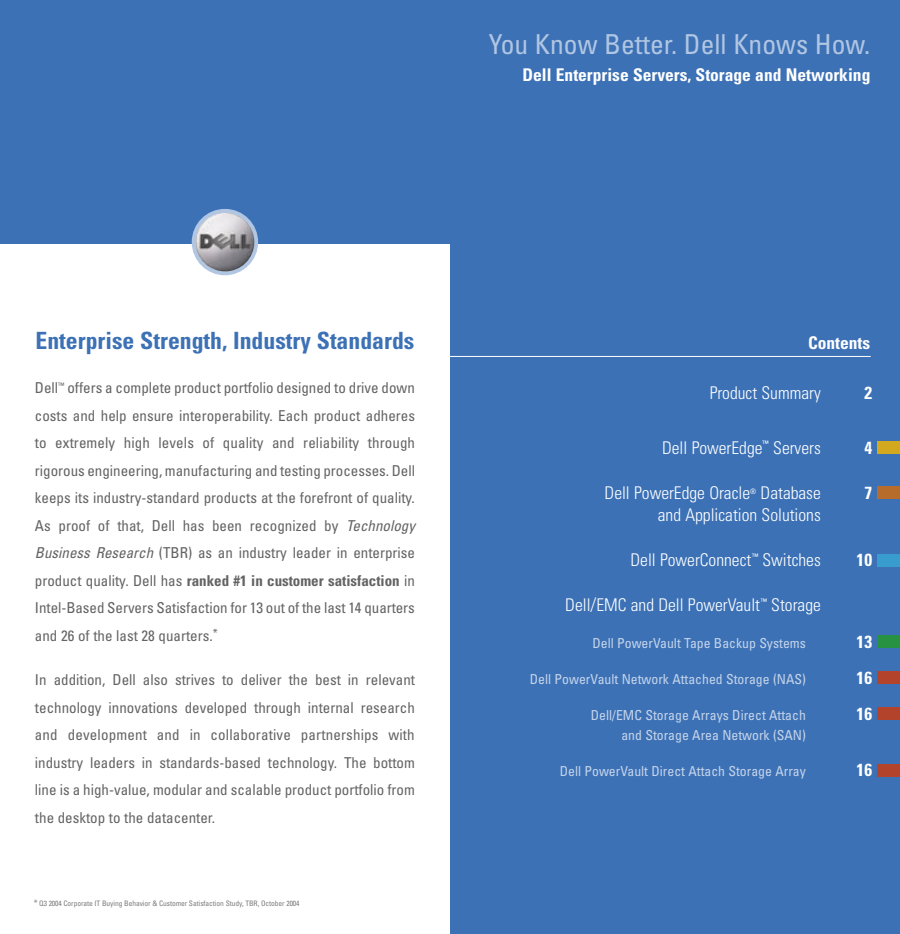
<style>
.page{position:relative;width:900px;height:934px;background:#fff}
.page>*{position:absolute;margin:0;border:0;box-sizing:border-box;transform-origin:0 0}
.t1{font:condensed 27.5px "Univers LT Std";color:#b1c6e2}
.t2{font:700 condensed 23.75px "Univers LT Std";color:#3c71b6}
.t3{font:300 condensed 17.5px "Univers LT Std";color:#fff}
.t4{font:700 condensed 17.5px "Univers LT Std";color:#fff}
.Lead-in_Body{font:condensed 15px/27.5px "Univers LT Std";color:#636363;text-align:justify}
.t5{font:condensed 13.75px "Univers LT Std";color:#c5d4e9}
.Body_Copy{font:condensed 7.5px "Univers LT Std";letter-spacing:-.01em;color:#7c7c7c}
.t6{font:condensed 7.5px "Univers LT Std";color:#fff}
.s1{font-style:italic}
.s2{font-weight:700}
.s3{font-size:8.75px}
</style>
<div class="page">
<div style="left:450px;top:0;width:450px;height:934px;background:#3c71b6"></div>
<div style="left:0;top:0;width:450px;height:243px;background:#3c71b6"></div>
<img style="left:194px;top:211px;width:62px;height:62px;border-radius:50%">
<div style="left:192px;top:209px;width:66px;height:66px;border:4px solid #b1c6e2;border-radius:50%"></div>
<hr style="left:450px;top:356px;width:421px;height:1px;background:#fff">
<div style="left:877px;top:441px;width:23px;height:13px;background:#d1a81e"></div>
<div style="left:877px;top:486px;width:23px;height:13px;background:#b76c2c"></div>
<div style="left:877px;top:635px;width:23px;height:13px;background:#289243"></div>
<div style="left:877px;top:554px;width:23px;height:13px;background:#389dce"></div>
<div style="left:877px;top:671px;width:23px;height:13px;background:#b3432b"></div>
<div style="left:877px;top:707px;width:23px;height:13px;background:#b3432b"></div>
<div style="left:877px;top:764px;width:23px;height:12px;background:#b3432b"></div>
<p class="t1" style="left:489px;top:26px;width:383px">You Know Better. Dell Knows How.</p>
<p class="t4" style="left:522px;top:64px;width:350px">Dell Enterprise Servers, Storage and Networking</p>
<p class="t2" style="left:36px;top:326px;width:380px">Enterprise Strength, Industry Standards</p>
<p class="Lead-in_Body" style="left:35px;top:374px;width:382px">Dell<sup>™</sup> offers a complete product portfolio designed to drive down costs and help ensure interoperability. Each product adheres to extremely high levels of quality and reliability through rigorous engineering, manufacturing and testing processes. Dell keeps its industry-standard products at the forefront of quality.<br>As proof of that, Dell has been recognized by <span class="s1">Technology Business Research</span> (TBR) as an industry leader in enterprise product quality. Dell has <span class="s2">ranked #1 in customer satisfaction</span> in Intel-Based Servers Satisfaction for 13 out of the last 14 quarters and 26 of the last 28 quarters.<sup>*</sup></p>
<p class="Lead-in_Body" style="left:35px;top:666px;width:382px">In addition, Dell also strives to deliver the best in relevant technology innovations developed through internal research and development and in collaborative partnerships with industry leaders in standards-based technology. The bottom line is a high-value, modular and scalable product portfolio from the desktop to the datacenter.</p>
<p class="Body_Copy" style="left:34px;top:899px;width:267px"><span class="s3">*</span> Q3 2004 Corporate IT Buying Behavior &amp; Customer Satisfaction Study, TBR, October 2004</p>
<p class="t4" style="left:808px;top:332px;width:64px">Contents</p>
<p class="t3" style="left:710px;top:382px;width:113px">Product Summary</p>
<p class="t4" style="left:864px;top:382px;width:9px">2</p>
<p class="t3" style="left:662px;top:437px;width:102px">Dell PowerEdge</p>
<p class="t6" style="left:763px;top:439px;width:8px">™</p>
<p class="t3" style="left:773px;top:437px;width:49px">Servers</p>
<p class="t4" style="left:864px;top:437px;width:9px">4</p>
<p class="t3" style="left:605px;top:482px;width:147px">Dell PowerEdge Oracle</p>
<p class="t6" style="left:750px;top:486px;width:7px">®</p>
<p class="t3" style="left:761px;top:482px;width:62px">Database</p>
<p class="t4" style="left:864px;top:482px;width:9px">7</p>
<p class="t3" style="left:658px;top:505px;width:165px">and Application Solutions</p>
<p class="t3" style="left:631px;top:550px;width:122px">Dell PowerConnect</p>
<p class="t6" style="left:752px;top:551px;width:8px">™</p>
<p class="t3" style="left:763px;top:550px;width:60px">Switches</p>
<p class="t4" style="left:857px;top:549px;width:17px">10</p>
<p class="t3" style="left:565px;top:595px;width:196px">Dell/EMC and Dell PowerVault</p>
<p class="t6" style="left:761px;top:596px;width:8px">™</p>
<p class="t3" style="left:771px;top:595px;width:51px">Storage</p>
<p class="t5" style="left:592px;top:634px;width:215px">Dell PowerVault Tape Backup Systems</p>
<p class="t4" style="left:857px;top:631px;width:17px">13</p>
<p class="t5" style="left:530px;top:670px;width:278px">Dell PowerVault Network Attached Storage (NAS)</p>
<p class="t4" style="left:857px;top:667px;width:17px">16</p>
<p class="t5" style="left:591px;top:706px;width:217px">Dell/EMC Storage Arrays Direct Attach</p>
<p class="t4" style="left:857px;top:703px;width:17px">16</p>
<p class="t5" style="left:621px;top:726px;width:186px">and Storage Area Network (SAN)</p>
<p class="t5" style="left:560px;top:763px;width:248px">Dell PowerVault Direct Attach Storage Array</p>
<p class="t4" style="left:857px;top:759px;width:17px">16</p>
</div>
